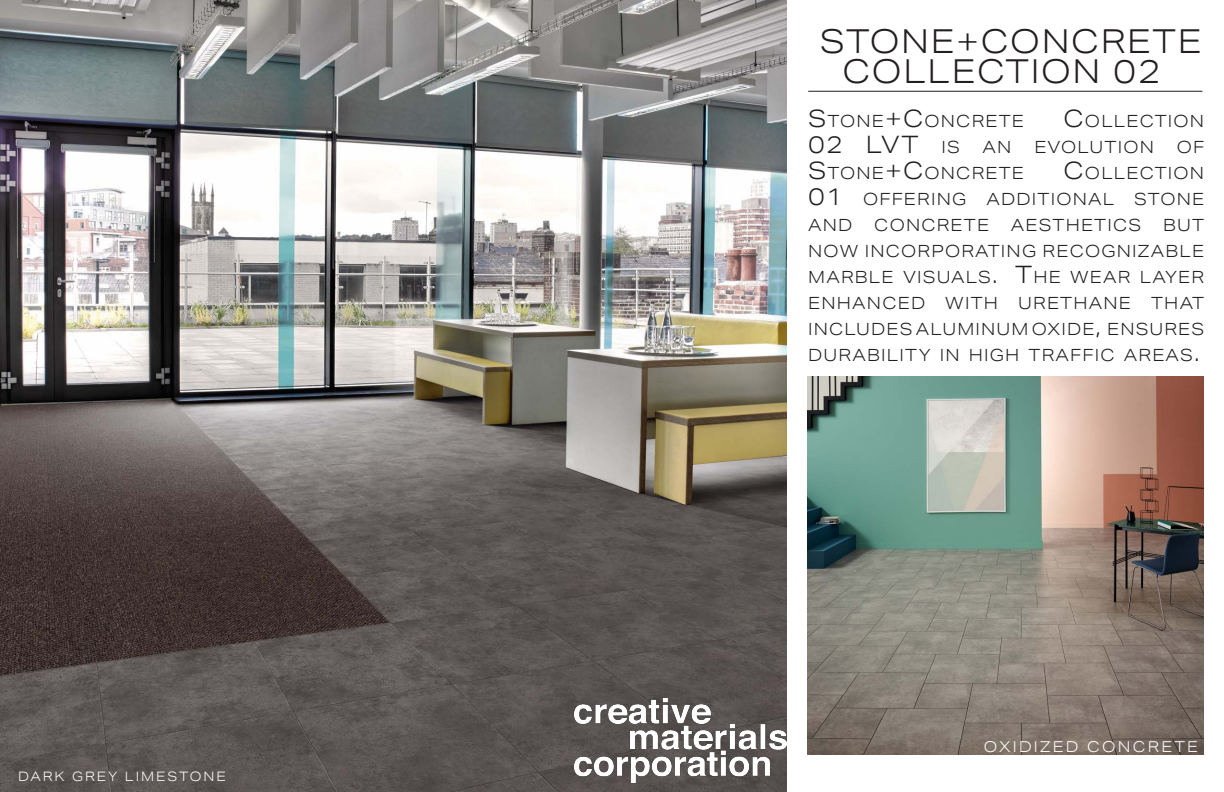
<style>
.page{position:relative;width:1224px;height:792px;background:#fff}
.page>*{position:absolute;margin:0;border:0;box-sizing:border-box;transform-origin:0 0}
.t1{font:300 33px/30px "Aktiv Grotesk Ex";letter-spacing:.05em;color:#231f20;text-align:center}
.t2{font:300 24px "Aktiv Grotesk Ex";color:#231f20}
.t3{font:300 16.8px/26px "Aktiv Grotesk Ex";letter-spacing:.07em;color:#231f20;text-align:justify}
.t4{font:300 15px "Aktiv Grotesk Ex";letter-spacing:.15em;color:#fff}
.t5{font:300 13px "Aktiv Grotesk Ex";letter-spacing:.15em;color:#fff}
.s1{font-size:24px}
.s2{font-size:16.8px}
</style>
<div class="page">
<img style="left:807px;top:376px;width:396px;height:378px">
<img style="left:0;top:0;width:787px;height:792px">
<hr style="left:808px;top:91px;width:394px;height:1px;background:#231f20">
<img style="left:574px;top:698px;width:213px;height:85px">
<p class="t5" style="left:18px;top:769px;width:209px">DARK GREY LIMESTONE</p>
<p class="t1" style="left:820px;top:26px;width:383px">STONE+CONCRETE<br>COLLECTION 02</p>
<p class="t3" style="left:808px;top:108px;width:217px"><span class="s1">S</span>TONE<span class="s1">+C</span>ONCRETE</p>
<p class="t3" style="left:1064px;top:108px;width:142px"><span class="s1">C</span>OLLECTION</p>
<p class="t2" style="left:808px;top:131px;width:151px">02 LVT <span class="s2">IS</span></p>
<p class="t3" style="left:983px;top:134px;width:30px">AN</p>
<p class="t3" style="left:1034px;top:134px;width:121px">EVOLUTION</p>
<p class="t3" style="left:1177px;top:134px;width:29px">OF</p>
<p class="t3" style="left:808px;top:160px;width:217px"><span class="s1">S</span>TONE<span class="s1">+C</span>ONCRETE</p>
<p class="t3" style="left:808px;top:160px;width:397px;text-indent:255px"><span class="s1">C</span>OLLECTION <span class="s1">01</span> OFFERING ADDITIONAL STONE AND</p>
<p class="t3" style="left:874px;top:212px;width:116px">CONCRETE</p>
<p class="t3" style="left:1011px;top:212px;width:117px">AESTHETICS</p>
<p class="t3" style="left:808px;top:212px;width:398px;text-indent:355px">BUT NOW INCORPORATING RECOGNIZABLE MARBLE VISUALS<span class="s1">. T</span>HE WEAR LAYER ENHANCED WITH URETHANE THAT INCLUDES ALUMINUM OXIDE<span class="s1">,</span> ENSURES DURABILITY IN HIGH TRAFFIC AREAS<span class="s1">.</span></p>
<p class="t4" style="left:984px;top:738px;width:216px">OXIDIZED CONCRETE</p>
</div>
